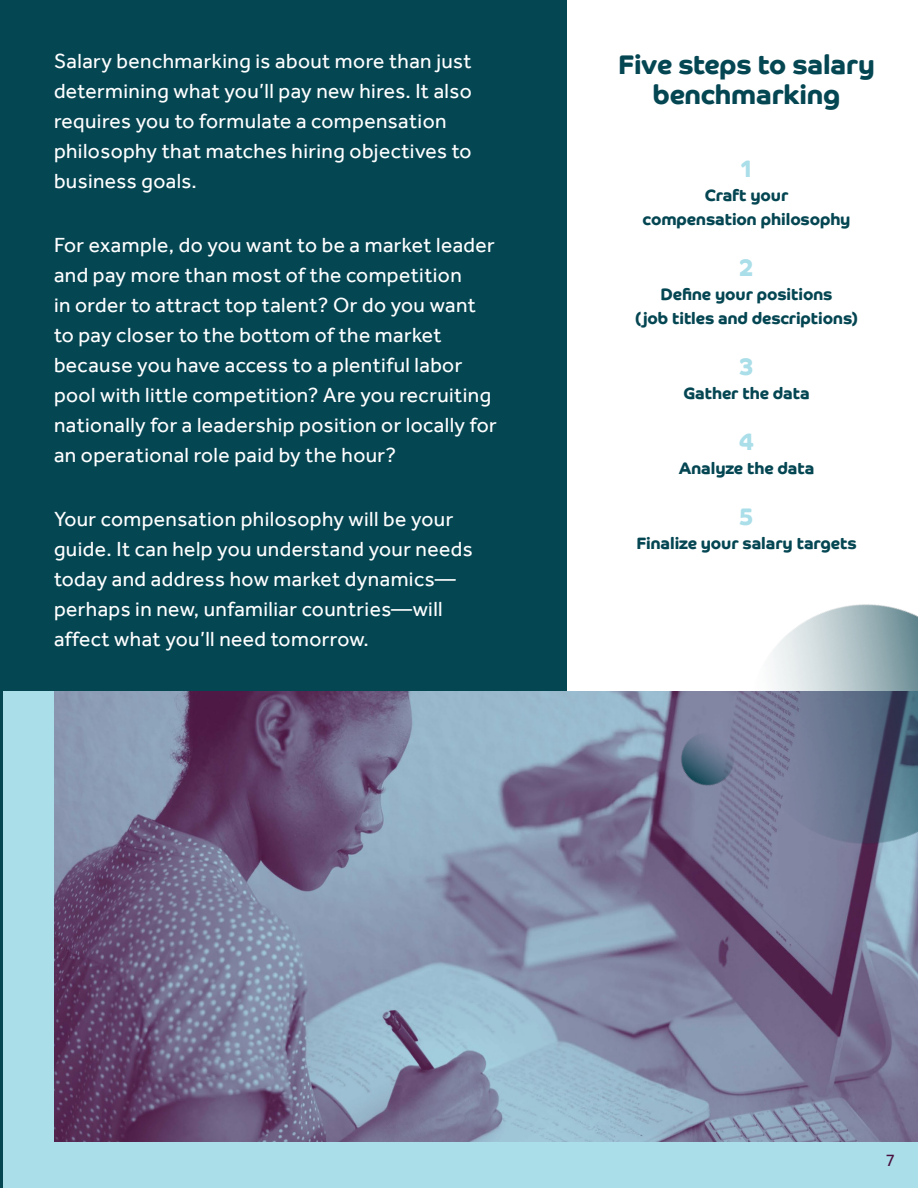
<style>
.page{position:relative;width:918px;height:1188px;background:#fff}
.page>*{position:absolute;margin:0;border:0;box-sizing:border-box;transform-origin:0 0}
.t1{font:700 27px/30px "Co Headline";letter-spacing:-.005em;color:#054653;text-align:center}
.t2{font:700 24px "Co Headline";color:#aadee9}
.t3{font:21px/30px "Effra";letter-spacing:.02em;color:#fff}
.t4{font:18px "Effra";color:#49103f}
.t5{font:700 16.5px/24px "Co Headline";letter-spacing:-.005em;color:#054653;text-align:center}
</style>
<div class="page">
<div style="left:0;top:0;width:567px;height:1188px;background:#054653"></div>
<div style="left:3px;top:692px;width:915px;height:496px;background:#aadee9"></div>
<img style="left:54px;top:692px;width:864px;height:449px">
<img style="left:643px;top:604px;width:275px;height:343px">
<p class="t3" style="left:54px;top:46px;width:419px">Salary benchmarking is about more than just determining what you’ll pay new hires. It also requires you to formulate a compensation philosophy that matches hiring objectives to business goals.</p>
<p class="t3" style="left:54px;top:230px;width:444px">For example, do you want to be a market leader and pay more than most of the competition<br>in order to attract top talent? Or do you want to pay closer to the bottom of the market because you have access to a plentiful labor pool with little competition? Are you recruiting nationally for a leadership position or locally for an operational role paid by the hour?</p>
<p class="t3" style="left:54px;top:503px;width:420px">Your compensation philosophy will be your guide. It can help you understand your needs today and address how market dynamics— perhaps in new, unfamiliar countries—will affect what you’ll need tomorrow.</p>
<p class="t1" style="left:618px;top:50px;width:258px">Five steps to salary benchmarking</p>
<p class="t2" style="left:741px;top:154px;width:13px">1</p>
<p class="t5" style="left:643px;top:183px;width:209px">Craft your<br>compensation philosophy</p>
<p class="t2" style="left:740px;top:253px;width:15px">2</p>
<p class="t5" style="left:635px;top:282px;width:225px">Define your positions<br>( job titles and descriptions)</p>
<p class="t2" style="left:739px;top:352px;width:16px">3</p>
<p class="t5" style="left:683px;top:381px;width:128px">Gather the data</p>
<p class="t2" style="left:739px;top:427px;width:17px">4</p>
<p class="t5" style="left:679px;top:456px;width:137px">Analyze the data</p>
<p class="t2" style="left:740px;top:502px;width:15px">5</p>
<p class="t5" style="left:636px;top:531px;width:222px">Finalize your salary targets</p>
<p class="t4" style="left:886px;top:1149px;width:11px">7</p>
</div>
